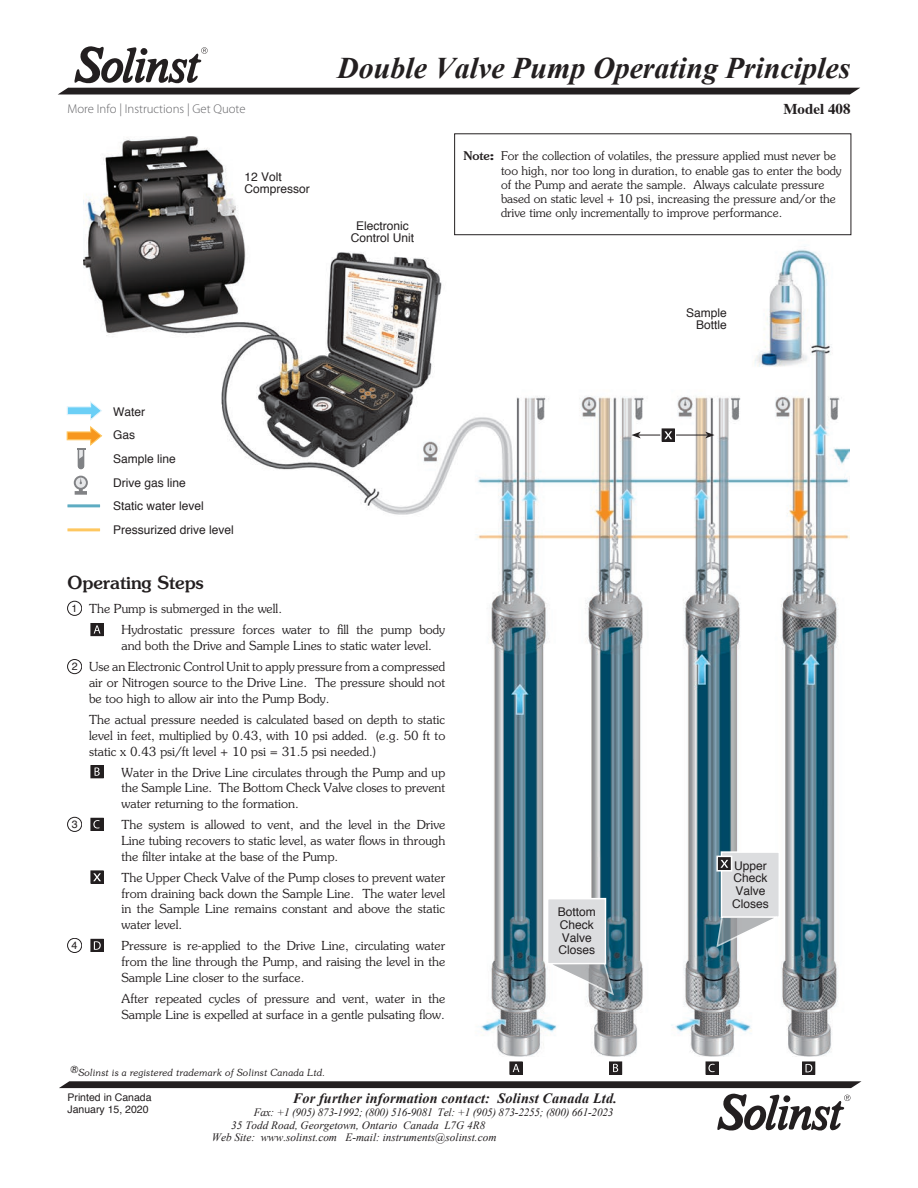
<style>
.page{position:relative;width:918px;height:1188px;background:#fff}
.page>*{position:absolute;margin:0;border:0;box-sizing:border-box;transform-origin:0 0}
.t1{font:italic 700 30px "Times New Roman";color:#231f20}
.Subtitle{font:500 18px "Souvenir Std";color:#231f20}
.t2{font:700 15px "Times";color:#231f20}
.t3{font:italic 700 14.25px "Times New Roman";letter-spacing:.01em;color:#231f20}
.ToolBox_List{font:300 12.75px "Myriad Pro";color:#636366}
.Numbered_Paragraph_8{font:300 12.45px/15.8px "Souvenir Std";color:#231f20;text-align:justify}
.Notes_Text{font:300 12px/14.2px "Souvenir Std";color:#231f20}
.Figure_Text_Justify{font:12px/12.8px "Helvetica";color:#231f20}
.t4{font:italic 11.25px "Times New Roman";color:#231f20}
.t5{font:italic 11.25px "Times New Roman";letter-spacing:-.02em;color:#231f20}
.t6{font:10.65px "Helvetica";color:#231f20}
.t7{font:10.5px/11.2px "Helvetica";color:#231f20}
.Figure_Text_Justify-2{font:italic 300 9.75px "Souvenir Std";color:#231f20}
.s1{font-weight:500}
.s2{font-weight:700}
</style>
<div class="page">
<img style="left:83px;top:137px;width:766px;height:919px">
<svg style="left:59px;top:1081px;width:803px;height:50px"></svg>
<svg style="left:58px;top:46px;width:802px;height:48px"></svg>
<div style="left:455px;top:134px;width:396px;height:101px;background:#fff"></div>
<div style="left:454px;top:133px;width:397px;height:102px;border:1px solid #231f20"></div>
<div style="left:68px;top:601px;width:14px;height:14px;border:1px solid #231f20;border-radius:50%"></div>
<div style="left:91px;top:623px;width:12px;height:13px;background:#231f20"></div>
<div style="left:91px;top:623px;width:13px;height:13px;border:1px solid #231f20"></div>
<svg style="left:94px;top:625px;width:6px;height:9px"></svg>
<div style="left:68px;top:659px;width:14px;height:15px;border:1px solid #231f20;border-radius:50%"></div>
<svg style="left:93px;top:767px;width:9px;height:9px"></svg>
<div style="left:91px;top:765px;width:13px;height:13px;border:1px solid #231f20"></div>
<svg style="left:95px;top:767px;width:5px;height:9px"></svg>
<div style="left:68px;top:817px;width:14px;height:15px;border:1px solid #231f20;border-radius:50%"></div>
<svg style="left:93px;top:820px;width:9px;height:9px"></svg>
<div style="left:91px;top:818px;width:13px;height:13px;border:1px solid #231f20"></div>
<svg style="left:93px;top:820px;width:7px;height:8px"></svg>
<svg style="left:93px;top:873px;width:9px;height:9px"></svg>
<div style="left:91px;top:871px;width:13px;height:13px;border:1px solid #231f20"></div>
<svg style="left:93px;top:873px;width:8px;height:8px"></svg>
<div style="left:68px;top:938px;width:14px;height:15px;border:1px solid #231f20;border-radius:50%"></div>
<svg style="left:93px;top:941px;width:9px;height:9px"></svg>
<div style="left:91px;top:939px;width:13px;height:13px;border:1px solid #231f20"></div>
<svg style="left:94px;top:941px;width:7px;height:9px"></svg>
<svg style="left:67px;top:528px;width:33px;height:3px"></svg>
<div style="left:74px;top:476px;width:14px;height:14px;border:2px solid #818285;border-radius:50%"></div>
<svg style="left:75px;top:478px;width:12px;height:17px"></svg>
<svg style="left:66px;top:400px;width:37px;height:70px"></svg>
<svg style="left:67px;top:504px;width:33px;height:3px"></svg>
<div style="left:721px;top:851px;width:59px;height:67px;background:#dcdddf;border:2px solid #fff"></div>
<svg style="left:715px;top:915px;width:64px;height:33px"></svg>
<div style="left:547px;top:898px;width:59px;height:67px;background:#dcdddf;border:2px solid #fff"></div>
<svg style="left:547px;top:962px;width:68px;height:34px"></svg>
<div style="left:510px;top:1062px;width:12px;height:12px;background:#231f20"></div>
<div style="left:510px;top:1062px;width:13px;height:13px;border:1px solid #231f20"></div>
<svg style="left:513px;top:1064px;width:6px;height:8px"></svg>
<div style="left:609px;top:1062px;width:13px;height:12px;background:#231f20"></div>
<div style="left:609px;top:1062px;width:13px;height:13px;border:1px solid #231f20"></div>
<svg style="left:613px;top:1064px;width:5px;height:8px"></svg>
<div style="left:706px;top:1062px;width:12px;height:12px;background:#231f20"></div>
<div style="left:706px;top:1062px;width:13px;height:13px;border:1px solid #231f20"></div>
<svg style="left:708px;top:1064px;width:7px;height:8px"></svg>
<svg style="left:804px;top:1064px;width:9px;height:9px"></svg>
<div style="left:802px;top:1062px;width:13px;height:13px;border:1px solid #231f20"></div>
<svg style="left:805px;top:1064px;width:7px;height:8px"></svg>
<svg style="left:664px;top:431px;width:9px;height:9px"></svg>
<div style="left:662px;top:429px;width:13px;height:13px;border:1px solid #231f20"></div>
<svg style="left:720px;top:859px;width:9px;height:9px"></svg>
<div style="left:718px;top:857px;width:13px;height:13px;border:1px solid #231f20"></div>
<svg style="left:720px;top:860px;width:8px;height:8px"></svg>
<div style="left:716px;top:856px;width:16px;height:16px;border:2px solid #fff"></div>
<hr style="left:676px;top:435px;width:32px;height:1px;background:#231f20">
<svg style="left:705px;top:432px;width:10px;height:6px"></svg>
<svg style="left:631px;top:431px;width:41px;height:8px"></svg>
<p class="ToolBox_List" style="left:68px;top:102px;width:180px">More Info | Instructions | Get Quote</p>
<p class="Figure_Text_Justify" style="left:245px;top:171px;width:67px">12 Volt<br>Compressor</p>
<h1 class="t1" style="left:337px;top:47px;width:515px">Double Valve Pump Operating Principles</h1>
<p class="Figure_Text_Justify" style="left:351px;top:220px;width:65px;text-align:center">Electronic<br>Control Unit</p>
<p class="t2" style="left:783px;top:95px;width:69px">Model 408</p>
<p class="Notes_Text" style="left:501px;top:149px;width:342px;text-indent:-38px"><span class="s1">Note</span><span class="s2">:</span> For the collection of volatiles, the pressure applied must never be too high, nor too long in duration, to enable gas to enter the body of the Pump and aerate the sample. Always calculate pressure based on static level + 10 psi, increasing the pressure and/or the drive time only incrementally to improve performance.</p>
<p class="Figure_Text_Justify" style="left:686px;top:306px;width:42px;text-align:right">Sample<br>Bottle</p>
<p class="Figure_Text_Justify" style="left:113px;top:406px;width:34px">Water</p>
<p class="Figure_Text_Justify" style="left:113px;top:429px;width:24px">Gas</p>
<p class="Figure_Text_Justify" style="left:113px;top:453px;width:64px">Sample line</p>
<p class="Figure_Text_Justify" style="left:113px;top:477px;width:74px">Drive gas line</p>
<p class="Figure_Text_Justify" style="left:113px;top:500px;width:92px">Static water level</p>
<p class="Figure_Text_Justify" style="left:113px;top:524px;width:122px">Pressurized drive level</p>
<p class="Subtitle" style="left:68px;top:572px;width:138px">Operating Steps</p>
<p class="t6" style="left:72px;top:600px;width:7px">1</p>
<p class="Numbered_Paragraph_8" style="left:89px;top:601px;width:194px">The Pump is submerged in the well.</p>
<p class="Numbered_Paragraph_8" style="left:121px;top:622px;width:325px">Hydrostatic pressure forces water to fill the pump body and both the Drive and Sample Lines to static water level.</p>
<p class="t6" style="left:72px;top:658px;width:7px">2</p>
<p class="Numbered_Paragraph_8" style="left:89px;top:659px;width:358px">Use an Electronic Control Unit to apply pressure from a compressed air or Nitrogen source to the Drive Line. The pressure should not be too high to allow air into the Pump Body.</p>
<p class="Numbered_Paragraph_8" style="left:89px;top:712px;width:358px">The actual pressure needed is calculated based on depth to static level in feet, multiplied by 0.43, with 10 psi added. (e.g. 50 ft to static x 0.43 psi/ft level + 10 psi = 31.5 psi needed.)</p>
<p class="Numbered_Paragraph_8" style="left:121px;top:764px;width:325px">Water in the Drive Line circulates through the Pump and up the Sample Line. The Bottom Check Valve closes to prevent water returning to the formation.</p>
<p class="t6" style="left:72px;top:816px;width:7px">3</p>
<p class="Numbered_Paragraph_8" style="left:121px;top:817px;width:325px">The system is allowed to vent, and the level in the Drive Line tubing recovers to static level, as water flows in through the filter intake at the base of the Pump.</p>
<p class="Numbered_Paragraph_8" style="left:121px;top:870px;width:325px">The Upper Check Valve of the Pump closes to prevent water from draining back down the Sample Line. The water level in the Sample Line remains constant and above the static water level.</p>
<p class="t6" style="left:71px;top:937px;width:7px">4</p>
<p class="Numbered_Paragraph_8" style="left:121px;top:938px;width:325px">Pressure is re-applied to the Drive Line, circulating water from the line through the Pump, and raising the level in the Sample Line closer to the surface.</p>
<p class="Numbered_Paragraph_8" style="left:121px;top:991px;width:325px">After repeated cycles of pressure and vent, water in the<br>Sample Line is expelled at surface in a gentle pulsating flow.</p>
<p class="Figure_Text_Justify-2" style="left:70px;top:1067px;width:257px">®Solinst is a registered trademark of Solinst Canada Ltd.</p>
<p class="Figure_Text_Justify" style="left:558px;top:906px;width:40px">Bottom<br>Check<br>Valve<br>Closes</p>
<p class="t7" style="left:68px;top:1092px;width:86px">Printed in Canada<br>January 15, 2020</p>
<p class="t3" style="left:293px;top:1088px;width:326px">For further information contact: Solinst Canada Ltd.</p>
<p class="t5" style="left:254px;top:1104px;width:361px">Fax: +1 (905) 873-1992; (800) 516-9081 Tel: +1 (905) 873-2255; (800) 661-2023</p>
<p class="t4" style="left:231px;top:1117px;width:256px">35 Todd Road, Georgetown, Ontario Canada L7G 4R8</p>
<p class="t4" style="left:212px;top:1130px;width:286px">Web Site: www.solinst.com E-mail: instruments@solinst.com</p>
<p class="Figure_Text_Justify" style="left:732px;top:859px;width:38px">Upper<br>Check<br>Valve<br>Closes</p>
</div>
